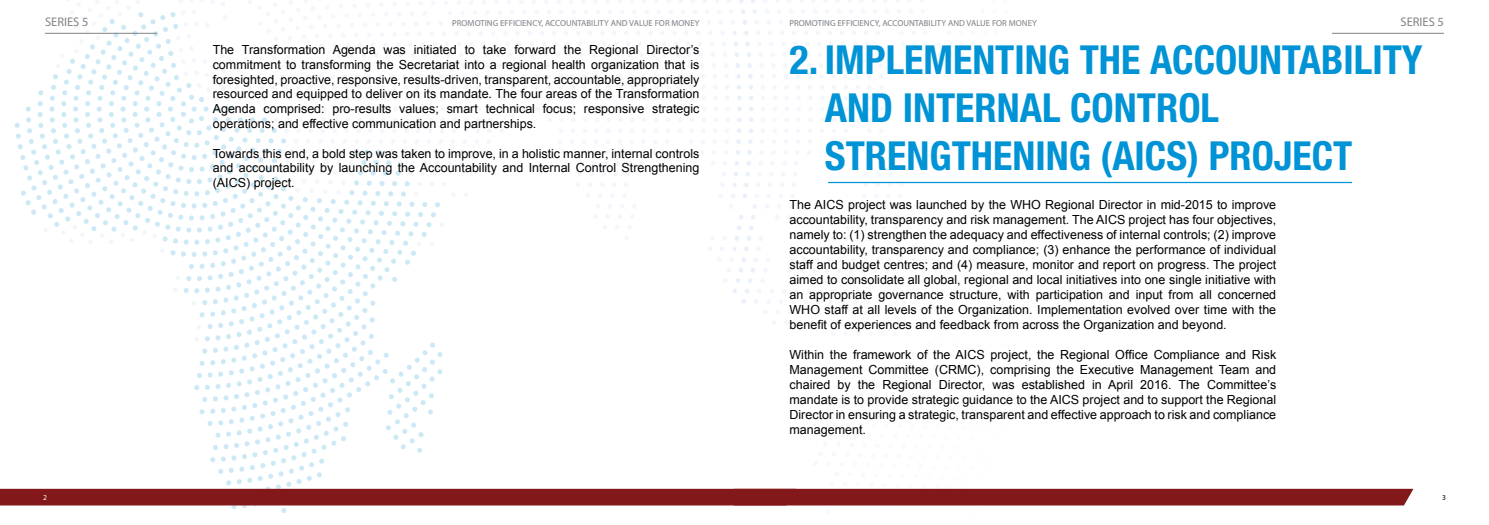
<style>
.page{position:relative;width:1489px;height:525px;background:#fff}
.page>*{position:absolute;margin:0;border:0;box-sizing:border-box;transform-origin:0 0}
.t1{font:700 condensed 40px/48px "Helvetica Neue LT Std";color:#0093d5}
.t2{font:12.5px/15px "Arial";color:#000;text-align:justify}
.t3{font:12.5px "Myriad Pro";color:#808285}
.t4{font:8.75px "Myriad Pro";color:#808285}
.t5{font:7.5px "Myriad Pro";color:#fff}
.t6{font:7.5px "Myriad Pro";color:#000}
</style>
<div class="page">
<hr style="left:1331px;top:33px;width:112px;height:1px;background:#808285">
<svg style="left:15px;top:12px;width:427px;height:501px"></svg>
<div style="left:0;top:488px;width:1413px;height:17px;background:#83181a"></div>
<hr style="left:45px;top:33px;width:112px;height:1px;background:#808285">
<hr style="left:828px;top:182px;width:523px;height:1px;background:#0093d5">
<p class="t3" style="left:45px;top:14px;width:45px">SERIES 5</p>
<p class="t4" style="left:452px;top:18px;width:249px">PROMOTING EFFICIENCY, ACCOUNTABILITY AND VALUE FOR MONEY</p>
<p class="t2" style="left:213px;top:42px;width:488px">The Transformation Agenda was initiated to take forward the Regional Director’s commitment to transforming the Secretariat into a regional health organization that is foresighted, proactive, responsive, results-driven, transparent, accountable, appropriately resourced and equipped to deliver on its mandate. The four areas of the Transformation Agenda comprised: pro-results values; smart technical focus; responsive strategic operations; and effective communication and partnerships.</p>
<p class="t2" style="left:213px;top:146px;width:488px">Towards this end, a bold step was taken to improve, in a holistic manner, internal controls and accountability by launching the Accountability and Internal Control Strengthening (AICS) project.</p>
<p class="t4" style="left:789px;top:18px;width:249px">PROMOTING EFFICIENCY, ACCOUNTABILITY AND VALUE FOR MONEY</p>
<p class="t3" style="left:1400px;top:14px;width:45px">SERIES 5</p>
<h1 class="t1" style="left:825px;top:35px;width:599px;text-indent:-35px">2. IMPLEMENTING THE ACCOUNTABILITY<br>AND INTERNAL CONTROL<br>STRENGTHENING (AICS) PROJECT</h1>
<p class="t2" style="left:789px;top:197px;width:488px">The AICS project was launched by the WHO Regional Director in mid-2015 to improve accountability, transparency and risk management. The AICS project has four objectives, namely to: (1) strengthen the adequacy and effectiveness of internal controls; (2) improve accountability, transparency and compliance; (3) enhance the performance of individual staff and budget centres; and (4) measure, monitor and report on progress. The project aimed to consolidate all global, regional and local initiatives into one single initiative with an appropriate governance structure, with participation and input from all concerned WHO staff at all levels of the Organization. Implementation evolved over time with the benefit of experiences and feedback from across the Organization and beyond.</p>
<p class="t2" style="left:789px;top:347px;width:488px">Within the framework of the AICS project, the Regional Office Compliance and Risk Management Committee (CRMC), comprising the Executive Management Team and chaired by the Regional Director, was established in April 2016. The Committee’s mandate is to provide strategic guidance to the AICS project and to support the Regional Director in ensuring a strategic, transparent and effective approach to risk and compliance management.</p>
<p class="t5" style="left:43px;top:492px;width:5px">2</p>
<p class="t6" style="left:1441px;top:492px;width:5px">3</p>
</div>
